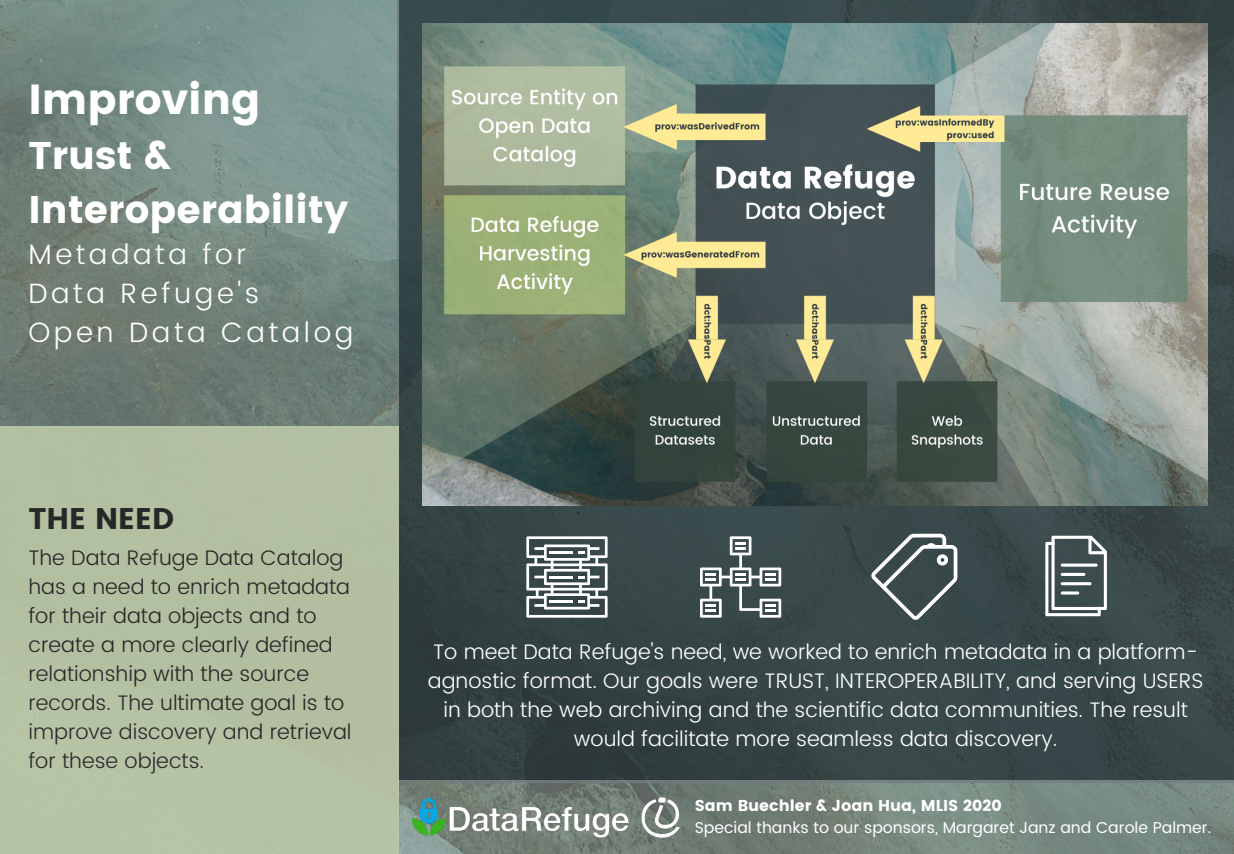
<style>
.page{position:relative;width:1234px;height:854px;background:#fff}
.page>*{position:absolute;margin:0;border:0;box-sizing:border-box;transform-origin:0 0}
.t1{font:42px "Poppins";color:#fff}
.t2{font:38.5px/53.9px "Poppins";color:#fff}
.t3{font:29.75px "Poppins";color:#272727}
.t4{font:300 28px/39px "Poppins";letter-spacing:.13em;color:#fff}
.t5{font:300 21px/28.9px "Poppins";color:#fff;text-align:center}
.t6{font:300 21px/29.1px "Poppins";color:#272727}
.t7{font:15.75px "Poppins";color:#fff}
.t8{font:15.75px "Poppins";color:#fff}
</style>
<div class="page">
<div style="left:397px;top:0;width:837px;height:782px;background:linear-gradient(to right,#324142,#3a4a4b)"></div>
<svg style="left:398px;top:780px;width:836px;height:73px;background:#75857d"></svg>
<img style="left:412px;top:784px;width:216px;height:67px">
<img style="left:642px;top:797px;width:38px;height:39px">
<svg style="left:700px;top:536px;width:81px;height:81px"></svg>
<svg style="left:526px;top:536px;width:81px;height:81px"></svg>
<svg style="left:871px;top:533px;width:86px;height:87px;background:#5b6869"></svg>
<svg style="left:1045px;top:535px;width:62px;height:81px"></svg>
<hr style="left:1061px;top:563px;width:36px;height:3px;background:#fff;border-radius:2px">
<hr style="left:1061px;top:572px;width:24px;height:3px;background:#fff;border-radius:2px">
<hr style="left:1061px;top:582px;width:30px;height:3px;background:#fff;border-radius:2px">
<hr style="left:1061px;top:591px;width:18px;height:3px;background:#fff;border-radius:2px">
<svg style="left:0;top:0;width:398px;height:426px;background:#748780"></svg>
<div style="left:0;top:426px;width:398px;height:427px;background:#b2bfa0"></div>
<img style="left:423px;top:23px;width:785px;height:482px">
<h1 class="t1" style="left:28px;top:75px;width:234px">Improving</h1>
<h2 class="t2" style="left:28px;top:129px;width:322px">Trust &amp;<br>Interoperability</h2>
<h3 class="t4" style="left:28px;top:235px;width:326px">Metadata for<br>Data Refuge's<br>Open Data Catalog</h3>
<h3 class="t3" style="left:28px;top:501px;width:147px">THE NEED</h3>
<p class="t6" style="left:28px;top:542px;width:325px">The Data Refuge Data Catalog has a need to enrich metadata for their data objects and to create a more clearly defined relationship with the source records. The ultimate goal is to improve discovery and retrieval for these objects.</p>
<p class="t5" style="left:428px;top:637px;width:777px">To meet Data Refuge's need, we worked to enrich metadata in a platform&shy;agnostic format. Our goals were TRUST, INTEROPERABILITY, and serving USERS in both the web archiving and the scientific data communities. The result would facilitate more seamless data discovery.</p>
<p class="t8" style="left:695px;top:795px;width:308px">Sam Buechler &amp; Joan Hua, MLIS 2020</p>
<p class="t7" style="left:695px;top:817px;width:518px">Special thanks to our sponsors, Margaret Janz and Carole Palmer.</p>
</div>
